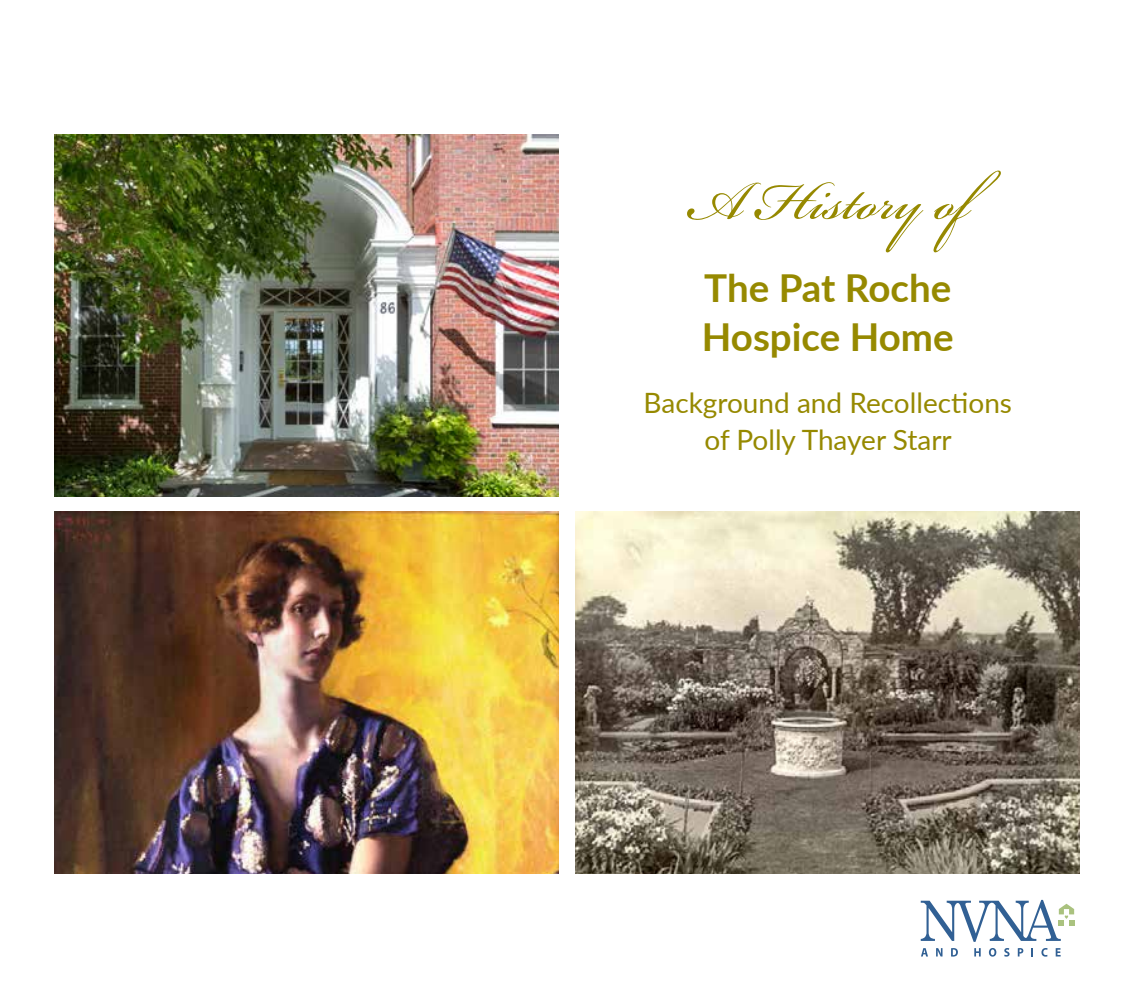
<style>
.page{position:relative;width:1134px;height:1008px;background:#fff}
.page>*{position:absolute;margin:0;border:0;box-sizing:border-box;transform-origin:0 0}
.t1{font:84px "Bickham Script Pro";color:#968900}
.t2{font:700 38.5px/49px "Lato";color:#968900}
.t3{font:28px/36.8px "Lato";color:#968900;text-align:center}
</style>
<div class="page">
<img style="left:54px;top:134px;width:504px;height:362px">
<img style="left:54px;top:512px;width:504px;height:362px">
<img style="left:576px;top:512px;width:504px;height:362px">
<svg style="left:921px;top:900px;width:153px;height:42px"></svg>
<svg style="left:921px;top:948px;width:7px;height:9px"></svg>
<svg style="left:936px;top:948px;width:7px;height:9px"></svg>
<svg style="left:951px;top:948px;width:7px;height:9px"></svg>
<svg style="left:974px;top:948px;width:7px;height:9px"></svg>
<svg style="left:989px;top:948px;width:7px;height:9px"></svg>
<svg style="left:1004px;top:948px;width:6px;height:9px"></svg>
<svg style="left:1018px;top:948px;width:5px;height:9px"></svg>
<svg style="left:1041px;top:948px;width:7px;height:9px"></svg>
<svg style="left:1056px;top:948px;width:5px;height:9px"></svg>
<h1 class="t1" style="left:685px;top:140px;width:340px">A History of</h1>
<h2 class="t2" style="left:702px;top:262px;width:253px">The Pat Roche<br>Hospice Home</h2>
<p class="t3" style="left:644px;top:384px;width:370px">Background and Recollections of Polly Thayer Starr</p>
</div>
